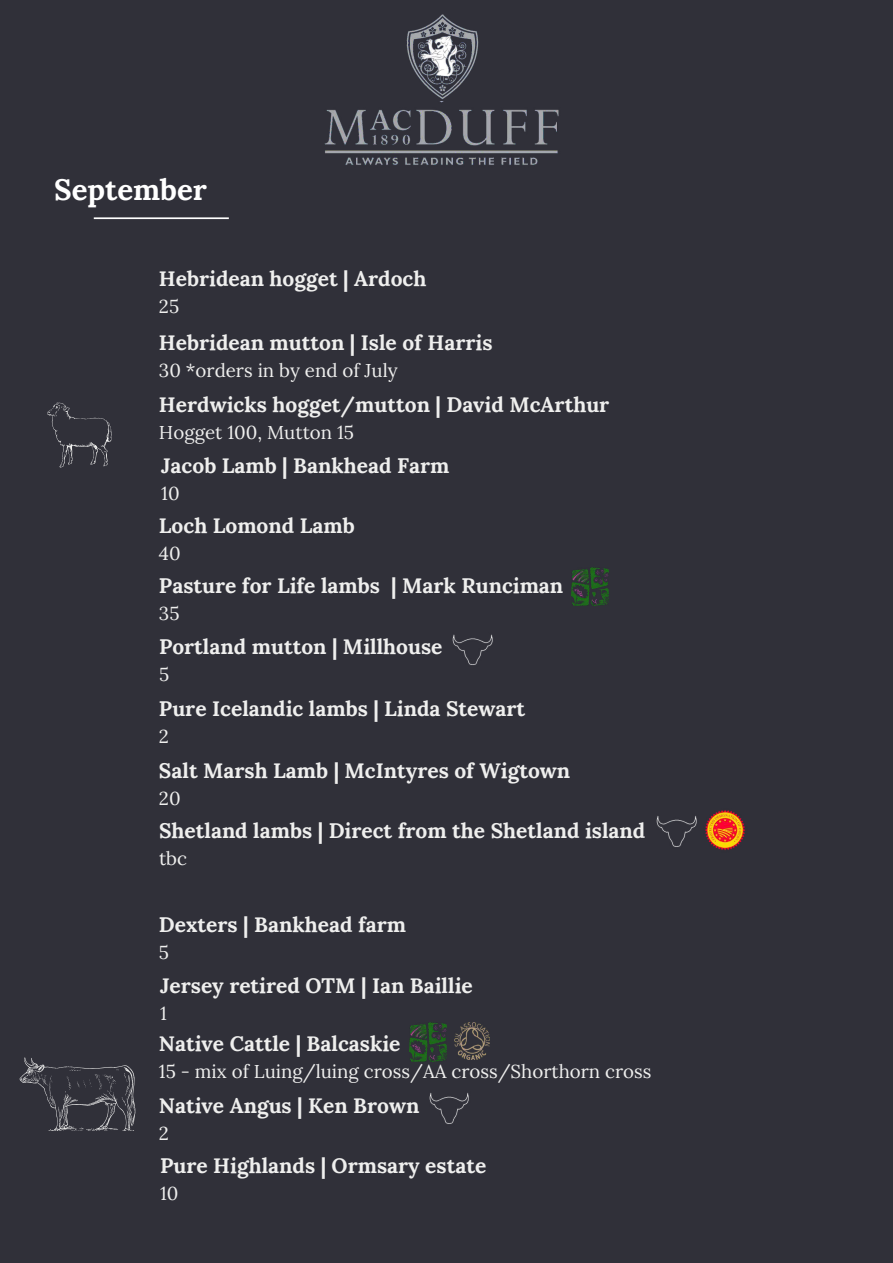
<style>
.page{position:relative;width:893px;height:1263px;background:#303039}
.page>*{position:absolute;margin:0;border:0;box-sizing:border-box;transform-origin:0 0}
.t1{font:700 29.4px "Lora";color:#fff}
.t2{font:700 20.92px "Lora";color:#efefee}
.t3{font:18.67px "Lora";color:#efefee}
</style>
<div class="page">
<img style="left:324px;top:102px;width:235px;height:63px">
<img style="left:406px;top:14px;width:73px;height:86px">
<hr style="left:94px;top:217px;width:135px;height:2px;background:#fff">
<svg style="left:47px;top:402px;width:65px;height:66px"></svg>
<svg style="left:20px;top:1057px;width:116px;height:73px"></svg>
<img style="left:409px;top:1023px;width:37px;height:38px">
<img style="left:429px;top:1093px;width:40px;height:31px">
<img style="left:454px;top:1023px;width:35px;height:36px">
<img style="left:571px;top:567px;width:37px;height:38px">
<img style="left:656px;top:816px;width:41px;height:31px">
<img style="left:705px;top:810px;width:41px;height:41px">
<img style="left:452px;top:634px;width:41px;height:31px">
<h1 class="t1" style="left:54px;top:170px;width:154px">September</h1>
<p class="t2" style="left:159px;top:265px;width:269px">Hebridean hogget | Ardoch</p>
<p class="t3" style="left:159px;top:295px;width:22px">25</p>
<p class="t2" style="left:159px;top:329px;width:335px">Hebridean mutton | Isle of Harris</p>
<p class="t3" style="left:159px;top:358px;width:240px">30 *orders in by end of July</p>
<p class="t2" style="left:159px;top:391px;width:452px">Herdwicks hogget/mutton | David McArthur</p>
<p class="t3" style="left:159px;top:420px;width:197px">Hogget 100, Mutton 15</p>
<p class="t2" style="left:161px;top:452px;width:290px">Jacob Lamb | Bankhead Farm</p>
<p class="t3" style="left:161px;top:481px;width:20px">10</p>
<p class="t2" style="left:159px;top:512px;width:197px">Loch Lomond Lamb</p>
<p class="t3" style="left:159px;top:542px;width:23px">40</p>
<p class="t2" style="left:159px;top:572px;width:406px">Pasture for Life lambs | Mark Runciman</p>
<p class="t3" style="left:159px;top:601px;width:22px">35</p>
<p class="t2" style="left:159px;top:633px;width:285px">Portland mutton | Millhouse</p>
<p class="t3" style="left:159px;top:662px;width:12px">5</p>
<p class="t2" style="left:159px;top:695px;width:368px">Pure Icelandic lambs | Linda Stewart</p>
<p class="t3" style="left:159px;top:724px;width:12px">2</p>
<p class="t2" style="left:159px;top:757px;width:413px">Salt Marsh Lamb | McIntyres of Wigtown</p>
<p class="t3" style="left:159px;top:786px;width:23px">20</p>
<p class="t2" style="left:159px;top:816px;width:488px">Shetland lambs | Direct from the Shetland island</p>
<p class="t3" style="left:159px;top:846px;width:30px">tbc</p>
<p class="t2" style="left:159px;top:911px;width:249px">Dexters | Bankhead farm</p>
<p class="t3" style="left:159px;top:940px;width:12px">5</p>
<p class="t2" style="left:160px;top:971px;width:314px">Jersey retired OTM | Ian Baillie</p>
<p class="t3" style="left:160px;top:1001px;width:8px">1</p>
<p class="t2" style="left:159px;top:1030px;width:243px">Native Cattle | Balcaskie</p>
<p class="t3" style="left:159px;top:1059px;width:494px">15 - mix of Luing/luing cross/AA cross/Shorthorn cross</p>
<p class="t2" style="left:159px;top:1092px;width:262px">Native Angus | Ken Brown</p>
<p class="t3" style="left:159px;top:1121px;width:12px">2</p>
<p class="t2" style="left:160px;top:1151px;width:328px">Pure Highlands | Ormsary estate</p>
<p class="t3" style="left:160px;top:1181px;width:20px">10</p>
</div>
